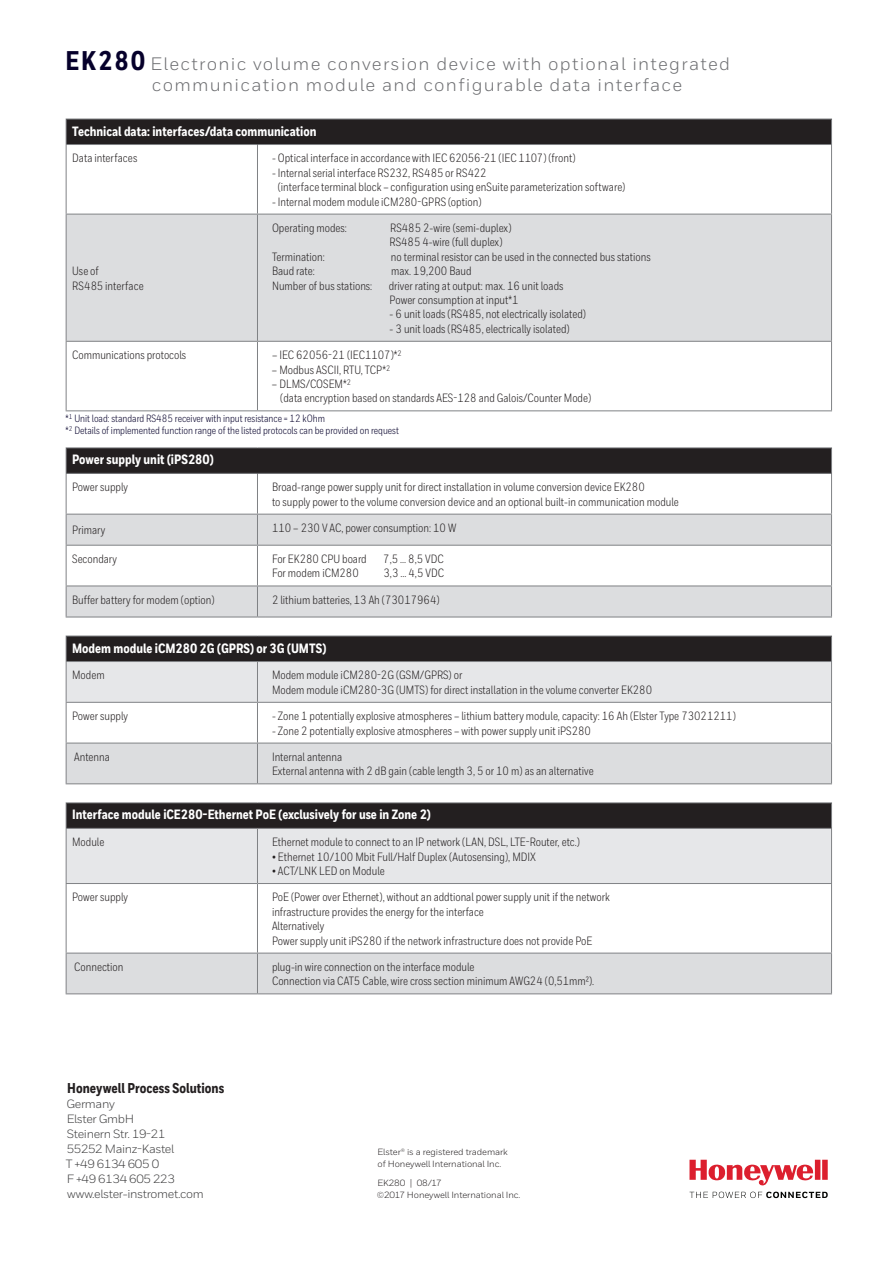
<style>
.page{position:relative;width:893px;height:1263px;background:#fff}
.page>*{position:absolute;margin:0;border:0;box-sizing:border-box;transform-origin:0 0}
.t1{font:18px/21.6px "Honeywell Sans";letter-spacing:.07em;color:#6c6d70}
.t2{font:800 14.25px "Honeywell Cond";color:#231f20}
.t3{font:800 13.5px "Honeywell Cond";color:#fff}
.t4{font:12px/14.4px "Honeywell Cond";color:#231f20}
.t5{font:12px/15px "Honeywell Sans";letter-spacing:-.03em;color:#3e3e3f}
.t6{font:10.5px/12px "Honeywell Cond";color:#06002b}
.t7{font:9px/12px "Honeywell Sans";letter-spacing:-.01em;color:#231f20}
.s1{font-family:"Honeywell Cond";font-weight:800;font-size:27px;color:#06002b}
.s2{font-size:10.35px}
</style>
<div class="page">
<div style="left:66px;top:119px;width:765px;height:26px;background:#231f20"></div>
<div style="left:67px;top:215px;width:764px;height:126px;background:#dcdddf"></div>
<hr style="left:66px;top:119px;width:191px;height:1px;background:#808285">
<svg style="left:66px;top:119px;width:1px;height:25px"></svg>
<hr style="left:266px;top:119px;width:566px;height:1px;background:#808285">
<svg style="left:831px;top:119px;width:1px;height:25px"></svg>
<hr style="left:66px;top:144px;width:191px;height:1px;background:#808285">
<hr style="left:66px;top:145px;width:1px;height:69px;background:#808285">
<hr style="left:257px;top:145px;width:1px;height:69px;background:#808285">
<hr style="left:266px;top:144px;width:566px;height:1px;background:#808285">
<hr style="left:831px;top:145px;width:1px;height:69px;background:#808285">
<hr style="left:66px;top:342px;width:1px;height:68px;background:#808285">
<hr style="left:257px;top:342px;width:1px;height:68px;background:#808285">
<hr style="left:831px;top:342px;width:1px;height:68px;background:#808285">
<hr style="left:66px;top:410px;width:191px;height:1px;background:#808285">
<hr style="left:266px;top:410px;width:566px;height:1px;background:#808285">
<hr style="left:66px;top:214px;width:191px;height:1px;background:#808285">
<hr style="left:66px;top:215px;width:1px;height:126px;background:#808285">
<hr style="left:66px;top:341px;width:191px;height:1px;background:#808285">
<hr style="left:257px;top:215px;width:1px;height:126px;background:#808285">
<hr style="left:266px;top:214px;width:566px;height:1px;background:#808285">
<hr style="left:831px;top:215px;width:1px;height:126px;background:#808285">
<hr style="left:266px;top:341px;width:566px;height:1px;background:#808285">
<div style="left:66px;top:448px;width:765px;height:25px;background:#231f20"></div>
<hr style="left:66px;top:447px;width:191px;height:1px;background:#808285">
<svg style="left:66px;top:448px;width:1px;height:25px"></svg>
<hr style="left:266px;top:447px;width:566px;height:1px;background:#808285">
<svg style="left:831px;top:448px;width:1px;height:25px"></svg>
<hr style="left:66px;top:473px;width:191px;height:1px;background:#808285">
<hr style="left:66px;top:474px;width:1px;height:40px;background:#808285">
<hr style="left:257px;top:474px;width:1px;height:40px;background:#808285">
<hr style="left:266px;top:473px;width:566px;height:1px;background:#808285">
<hr style="left:831px;top:474px;width:1px;height:40px;background:#808285">
<hr style="left:266px;top:514px;width:566px;height:1px;background:#808285">
<hr style="left:831px;top:515px;width:1px;height:30px;background:#808285">
<hr style="left:66px;top:546px;width:1px;height:39px;background:#808285">
<svg style="left:66px;top:514px;width:765px;height:32px;background:#d8d9db"></svg>
<hr style="left:257px;top:546px;width:1px;height:39px;background:#808285">
<hr style="left:266px;top:545px;width:566px;height:1px;background:#808285">
<hr style="left:831px;top:546px;width:1px;height:39px;background:#808285">
<hr style="left:266px;top:585px;width:566px;height:1px;background:#808285">
<hr style="left:831px;top:586px;width:1px;height:30px;background:#808285">
<svg style="left:66px;top:585px;width:765px;height:32px;background:#d8d9db"></svg>
<hr style="left:266px;top:616px;width:566px;height:1px;background:#808285">
<hr style="left:257px;top:703px;width:1px;height:39px;background:#808285">
<hr style="left:66px;top:703px;width:1px;height:39px;background:#808285">
<svg style="left:66px;top:635px;width:766px;height:68px;background:#9b9a9c"></svg>
<hr style="left:266px;top:702px;width:566px;height:1px;background:#808285">
<hr style="left:831px;top:703px;width:1px;height:39px;background:#808285">
<hr style="left:266px;top:742px;width:566px;height:1px;background:#808285">
<hr style="left:831px;top:743px;width:1px;height:40px;background:#808285">
<div style="left:66px;top:742px;width:765px;height:42px;background:#dcdddf"></div>
<hr style="left:266px;top:783px;width:566px;height:1px;background:#808285">
<hr style="left:257px;top:884px;width:1px;height:68px;background:#808285">
<hr style="left:66px;top:884px;width:1px;height:68px;background:#808285">
<svg style="left:66px;top:802px;width:766px;height:82px;background:#a8a7a9"></svg>
<hr style="left:266px;top:883px;width:566px;height:1px;background:#808285">
<hr style="left:831px;top:884px;width:1px;height:68px;background:#808285">
<hr style="left:266px;top:952px;width:566px;height:1px;background:#808285">
<hr style="left:831px;top:953px;width:1px;height:40px;background:#808285">
<div style="left:66px;top:952px;width:765px;height:42px;background:#dcdddf"></div>
<hr style="left:266px;top:993px;width:566px;height:1px;background:#808285">
<svg style="left:689px;top:1160px;width:139px;height:26px"></svg>
<svg style="left:689px;top:1192px;width:139px;height:6px"></svg>
<h1 class="t1" style="left:152px;top:53px;width:580px;text-indent:-86px"><span class="s1">EK280</span> Electronic volume conversion device with optional integrated communication module and configurable data interface</h1>
<p class="t3" style="left:72px;top:123px;width:246px">Technical data: interfaces/data communication</p>
<p class="t4" style="left:72px;top:151px;width:67px">Data interfaces</p>
<p class="t4" style="left:272px;top:151px;width:305px">- Optical interface in accordance with IEC 62056-21 (IEC 1107) (front)</p>
<p class="t4" style="left:278px;top:165px;width:349px;text-indent:-6px">- Internal serial interface RS232, RS485 or RS422<br>(interface terminal block – configuration using enSuite parameterization software)</p>
<p class="t4" style="left:272px;top:194px;width:211px">- Internal modem module iCM280-GPRS (option)</p>
<p class="t4" style="left:72px;top:264px;width:73px">Use of<br>RS485 interface</p>
<p class="t4" style="left:272px;top:221px;width:76px">Operating modes:</p>
<p class="t4" style="left:390px;top:221px;width:123px">RS485 2-wire (semi-duplex)<br>RS485 4-wire (full duplex)</p>
<p class="t4" style="left:272px;top:249px;width:54px">Termination:</p>
<p class="t4" style="left:391px;top:249px;width:261px">no terminal resistor can be used in the connected bus stations</p>
<p class="t4" style="left:272px;top:264px;width:44px">Baud rate:</p>
<p class="t4" style="left:391px;top:264px;width:82px">max. 19,200 Baud</p>
<p class="t4" style="left:272px;top:278px;width:102px">Number of bus stations:</p>
<p class="t4" style="left:389px;top:278px;width:176px">driver rating at output: max. 16 unit loads<br>Power consumption at input*1</p>
<p class="t4" style="left:390px;top:307px;width:198px">- 6 unit loads (RS485, not electrically isolated)</p>
<p class="t4" style="left:390px;top:321px;width:182px">- 3 unit loads (RS485, electrically isolated)</p>
<p class="t4" style="left:72px;top:348px;width:116px">Communications protocols</p>
<p class="t4" style="left:272px;top:348px;width:131px">– IEC 62056-21 (IEC1107)*<sup>2</sup></p>
<p class="t4" style="left:272px;top:362px;width:120px">– Modbus ASCII, RTU, TCP*<sup>2</sup></p>
<p class="t4" style="left:280px;top:377px;width:312px;text-indent:-8px">– DLMS/COSEM*<sup>2<br></sup>(data encryption based on standards AES-128 and Galois/Counter Mode)</p>
<p class="t6" style="left:66px;top:412px;width:335px">*<sup>1</sup> Unit load: standard RS485 receiver with input resistance = 12 kOhm<br>*<sup>2</sup> Details of implemented function range of the listed protocols can be provided on request</p>
<p class="t3" style="left:72px;top:451px;width:143px">Power supply unit (iPS280)</p>
<p class="t4" style="left:72px;top:480px;width:57px">Power supply</p>
<p class="t4" style="left:272px;top:480px;width:408px">Broad-range power supply unit for direct installation in volume conversion device EK280<br>to supply power to the volume conversion device and an optional built-in communication module</p>
<p class="t4" style="left:72px;top:523px;width:35px">Primary</p>
<p class="t4" style="left:272px;top:521px;width:186px">110 – 230 V AC, power consumption: 10 W</p>
<p class="t4" style="left:72px;top:552px;width:46px">Secondary</p>
<p class="t4" style="left:272px;top:552px;width:96px">For EK280 CPU board</p>
<p class="t4" style="left:383px;top:552px;width:62px">7,5 ... 8,5 VDC</p>
<p class="t4" style="left:272px;top:566px;width:88px">For modem iCM280</p>
<p class="t4" style="left:384px;top:566px;width:62px">3,3 ... 4,5 VDC</p>
<p class="t4" style="left:72px;top:592px;width:144px">Buffer battery for modem (option)</p>
<p class="t4" style="left:272px;top:592px;width:169px">2 lithium batteries, 13 Ah (73017964)</p>
<p class="t3" style="left:72px;top:640px;width:256px">Modem module iCM280 2G (GPRS) or 3G (UMTS)</p>
<p class="t4" style="left:72px;top:668px;width:34px">Modem</p>
<p class="t4" style="left:272px;top:668px;width:382px">Modem module iCM280-2G (GSM/GPRS) or<br>Modem module iCM280-3G (UMTS) for direct installation in the volume converter EK280</p>
<p class="t4" style="left:72px;top:709px;width:57px">Power supply</p>
<p class="t4" style="left:272px;top:709px;width:465px">- Zone 1 potentially explosive atmospheres – lithium battery module, capacity: 16 Ah (Elster Type 73021211)</p>
<p class="t4" style="left:272px;top:723px;width:321px">- Zone 2 potentially explosive atmospheres – with power supply unit iPS280</p>
<p class="t4" style="left:74px;top:750px;width:37px">Antenna</p>
<p class="t4" style="left:272px;top:750px;width:323px">Internal antenna<br>External antenna with 2 dB gain (cable length 3, 5 or 10 m) as an alternative</p>
<p class="t3" style="left:72px;top:806px;width:360px">Interface module iCE280-Ethernet PoE (exclusively for use in Zone 2)</p>
<p class="t4" style="left:72px;top:835px;width:34px">Module</p>
<p class="t4" style="left:272px;top:835px;width:309px">Ethernet module to connect to an IP network (LAN, DSL, LTE-Router, etc.)</p>
<p class="t4" style="left:272px;top:849px;width:266px">• Ethernet 10/100 Mbit Full/Half Duplex (Autosensing), MDIX</p>
<p class="t4" style="left:272px;top:864px;width:114px">• ACT/LNK LED on Module</p>
<p class="t4" style="left:72px;top:890px;width:57px">Power supply</p>
<p class="t4" style="left:272px;top:890px;width:339px">PoE (Power over Ethernet), without an addtional power supply unit if the network infrastructure provides the energy for the interface<br>Alternatively<br>Power supply unit iPS280 if the network infrastructure does not provide PoE</p>
<p class="t4" style="left:74px;top:960px;width:51px">Connection</p>
<p class="t4" style="left:272px;top:960px;width:324px">plug-in wire connection on the interface module<br>Connection via CAT5 Cable, wire cross section minimum AWG24 (0,51mm²).</p>
<p class="t2" style="left:67px;top:1079px;width:158px">Honeywell Process Solutions</p>
<p class="t5" style="left:66px;top:1096px;width:140px">Germany<br>Elster GmbH<br>Steinern Str. 19-21<br>55252 Mainz-Kastel<br>T +49 6134 605 0<br>F +49 6134 605 223 www.elster-instromet.com</p>
<p class="t7" style="left:377px;top:1146px;width:132px">Elster® is a registered trademark of Honeywell International Inc.</p>
<p class="t7" style="left:377px;top:1177px;width:145px">EK280 <span class="s2">|</span> 08/17<br>©2017 Honeywell International Inc.</p>
</div>
